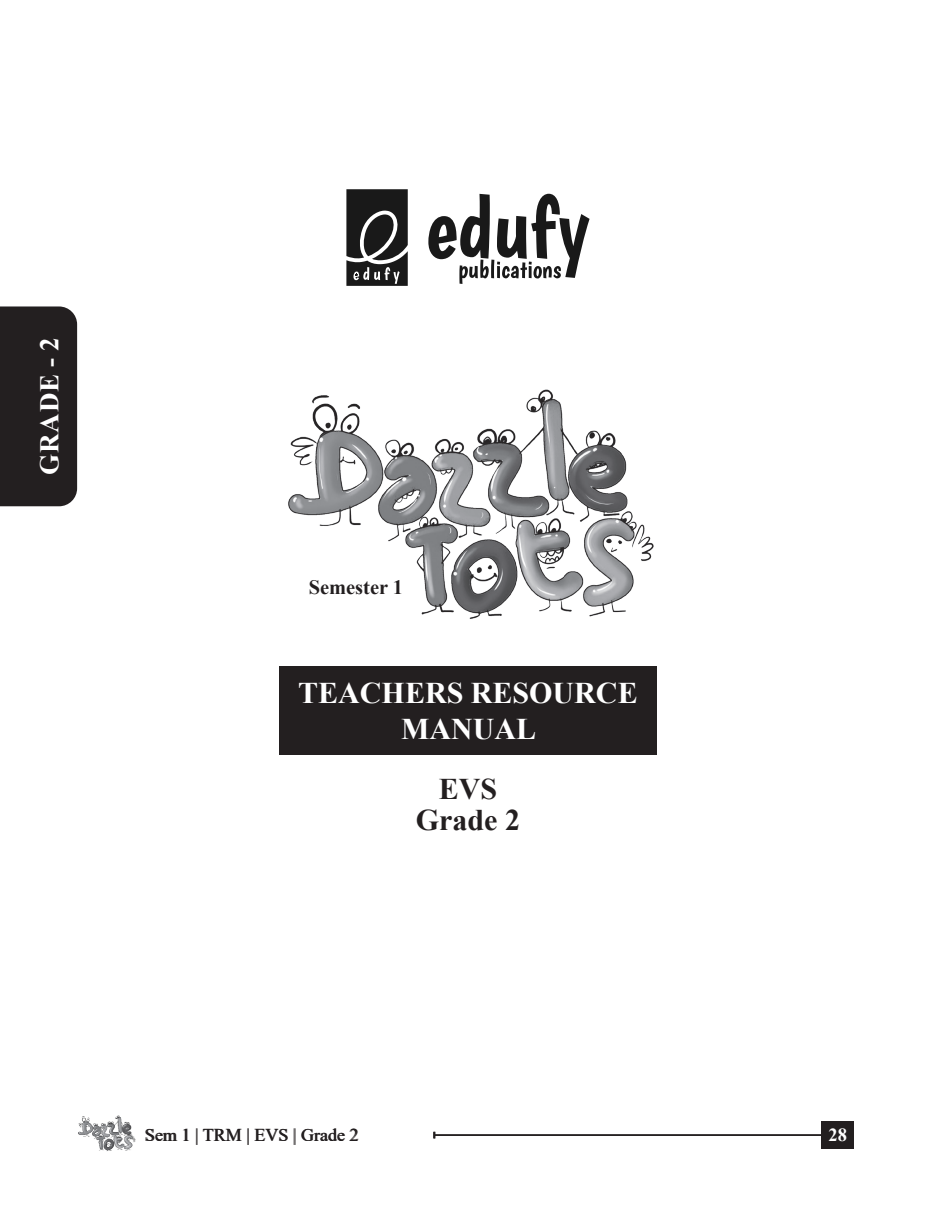
<style>
.page{position:relative;width:936px;height:1212px;background:#fff}
.page>*{position:absolute;margin:0;border:0;box-sizing:border-box;transform-origin:0 0}
.t1{font:700 30px/36px "Times New Roman";color:#fff;text-align:center}
.t2{font:700 30px "Times New Roman";color:#231f20}
.t3{font:700 27px "Times New Roman";letter-spacing:.035em;color:#fff}
.t4{font:700 20.4px "Times New Roman";color:#231f20}
.t5{font:700 18.45px "Times New Roman";color:#fff}
.t6{font:18px "Times New Roman";color:#231f20}
</style>
<div class="page">
<div style="left:0;top:306px;width:77px;height:200px;background:#231f20"></div>
<img style="left:78px;top:1115px;width:58px;height:36px">
<div style="left:821px;top:1121px;width:32px;height:28px;background:#231f20"></div>
<hr style="left:434px;top:1134px;width:390px;height:2px;background:#231f20">
<div style="left:279px;top:666px;width:378px;height:89px;background:#231f20"></div>
<img style="left:288px;top:389px;width:366px;height:230px">
<svg style="left:428px;top:194px;width:161px;height:90px"></svg>
<svg style="left:346px;top:189px;width:62px;height:97px;background:#3e3e3e"></svg>
<p class="t3" style="left:30px;top:475px;width:139px;rotate:-90deg">GRADE - 2</p>
<p class="t4" style="left:309px;top:572px;width:96px">Semester 1</p>
<p class="t1" style="left:298px;top:674px;width:341px">TEACHERS RESOURCE<br>MANUAL</p>
<p class="t2" style="left:439px;top:767px;width:60px">EVS</p>
<p class="t2" style="left:416px;top:799px;width:106px">Grade 2</p>
<p class="t6" style="left:145px;top:1122px;width:215px">Sem 1 | TRM | EVS | Grade 2</p>
<p class="t5" style="left:828px;top:1121px;width:20px">28</p>
</div>
